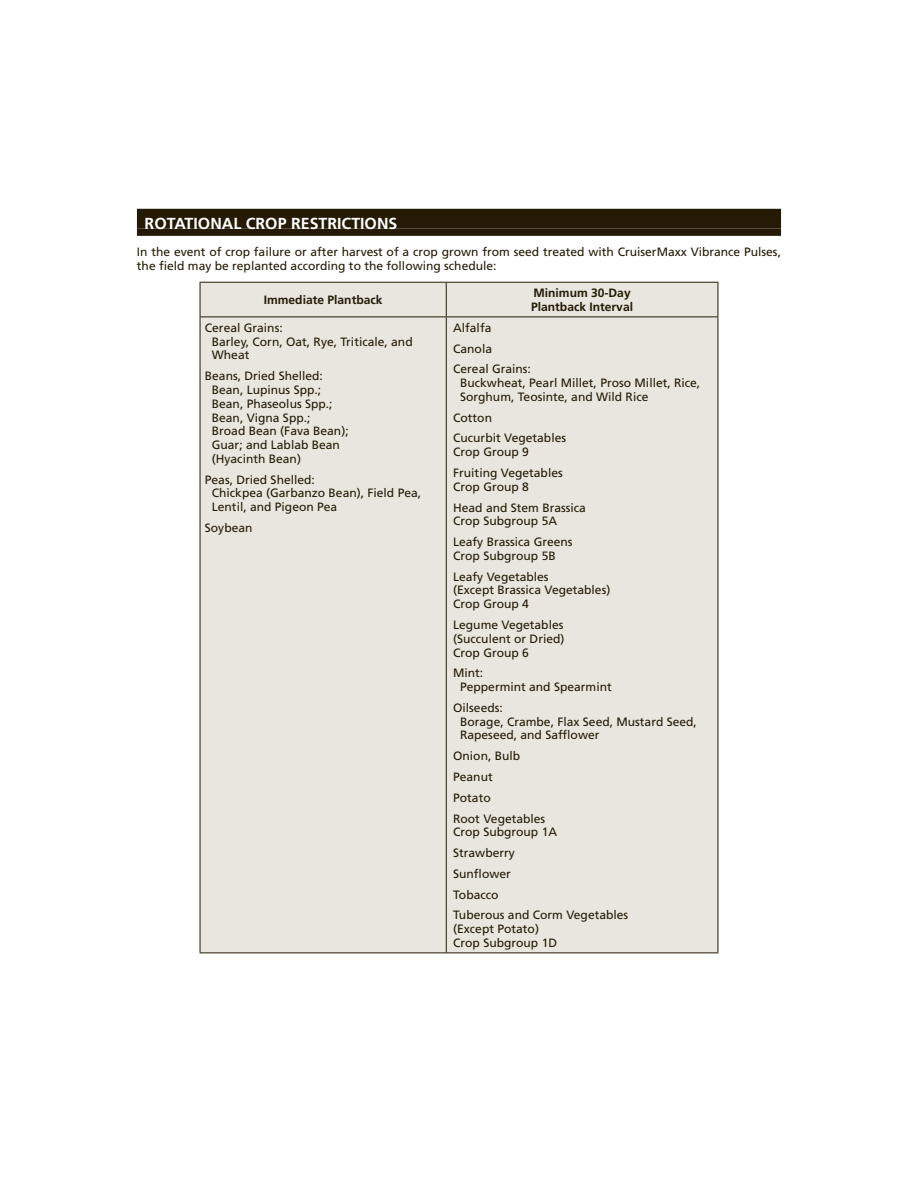
<style>
.page{position:relative;width:918px;height:1188px;background:#fff}
.page>*{position:absolute;margin:0;border:0;box-sizing:border-box;transform-origin:0 0}
.t1{font:700 15.9px "Frutiger LT Std";color:#fff}
.t2{font:12.15px/13.8px "Frutiger LT Std";color:#251a05}
.t3{font:700 12.15px/13.8px "Frutiger LT Std";color:#251a05}
</style>
<div class="page">
<div style="left:137px;top:209px;width:644px;height:20px;background:#251a05"></div>
<div style="left:137px;top:229px;width:644px;height:7px;background:#251a05"></div>
<div style="left:201px;top:283px;width:517px;height:669px;background:#e8e6df"></div>
<hr style="left:200px;top:282px;width:246px;height:1px;background:#251a05">
<hr style="left:200px;top:283px;width:1px;height:33px;background:#251a05">
<hr style="left:446px;top:282px;width:272px;height:1px;background:#251a05">
<hr style="left:446px;top:283px;width:1px;height:33px;background:#251a05">
<hr style="left:718px;top:283px;width:1px;height:33px;background:#251a05">
<hr style="left:200px;top:316px;width:246px;height:1px;background:#251a05">
<hr style="left:200px;top:317px;width:1px;height:635px;background:#251a05">
<hr style="left:446px;top:316px;width:272px;height:1px;background:#251a05">
<hr style="left:446px;top:317px;width:1px;height:635px;background:#251a05">
<hr style="left:718px;top:317px;width:1px;height:635px;background:#251a05">
<hr style="left:200px;top:952px;width:518px;height:1px;background:#251a05">
<h1 class="t1" style="left:145px;top:217px;width:254px">ROTATIONAL CROP RESTRICTIONS</h1>
<p class="t2" style="left:137px;top:246px;width:646px">In the event of crop failure or after harvest of a crop grown from seed treated with CruiserMaxx Vibrance Pulses, the field may be replanted according to the following schedule:</p>
<p class="t3" style="left:264px;top:294px;width:120px">Immediate Plantback</p>
<p class="t3" style="left:531px;top:287px;width:104px">Minimum 30-Day<br>Plantback Interval</p>
<p class="t2" style="left:212px;top:322px;width:202px;text-indent:-7px">Cereal Grains:<br>Barley, Corn, Oat, Rye, Triticale, and<br>Wheat</p>
<p class="t2" style="left:212px;top:370px;width:138px;text-indent:-7px">Beans, Dried Shelled:<br>Bean, Lupinus Spp.;<br>Bean, Phaseolus Spp.;<br>Bean, Vigna Spp.;<br>Broad Bean (Fava Bean);<br>Guar; and Lablab Bean (Hyacinth Bean)</p>
<p class="t2" style="left:212px;top:473px;width:211px;text-indent:-7px">Peas, Dried Shelled:<br>Chickpea (Garbanzo Bean), Field Pea,<br>Lentil, and Pigeon Pea</p>
<p class="t2" style="left:205px;top:522px;width:49px">Soybean</p>
<p class="t2" style="left:453px;top:318px;width:79px;line-height:20.7px">Alfalfa<br>Canola<br>Cereal Grains:</p>
<p class="t2" style="left:460px;top:377px;width:242px">Buckwheat, Pearl Millet, Proso Millet, Rice,<br>Sorghum, Teosinte, and Wild Rice</p>
<p class="t2" style="left:453px;top:408px;width:114px;line-height:20.7px">Cotton<br>Cucurbit Vegetables</p>
<p class="t2" style="left:453px;top:443px;width:111px;line-height:20.7px">Crop Group 9<br>Fruiting Vegetables</p>
<p class="t2" style="left:453px;top:477px;width:134px;line-height:20.7px">Crop Group 8<br>Head and Stem Brassica</p>
<p class="t2" style="left:453px;top:512px;width:121px;line-height:20.7px">Crop Subgroup 5A<br>Leafy Brassica Greens</p>
<p class="t2" style="left:453px;top:546px;width:104px;line-height:20.7px">Crop Subgroup 5B<br>Leafy Vegetables</p>
<p class="t2" style="left:453px;top:584px;width:159px">(Except Brassica Vegetables)<br>Crop Group 4</p>
<p class="t2" style="left:453px;top:619px;width:113px;text-align:justify">Legume Vegetables (Succulent or Dried)<br>Crop Group 6</p>
<p class="t2" style="left:460px;top:667px;width:153px;text-indent:-7px">Mint:<br>Peppermint and Spearmint</p>
<p class="t2" style="left:460px;top:702px;width:238px;text-indent:-7px">Oilseeds:<br>Borage, Crambe, Flax Seed, Mustard Seed,<br>Rapeseed, and Safflower</p>
<p class="t2" style="left:453px;top:747px;width:94px;line-height:20.7px">Onion, Bulb<br>Peanut<br>Potato<br>Root Vegetables</p>
<p class="t2" style="left:453px;top:823px;width:177px;line-height:20.7px">Crop Subgroup 1A<br>Strawberry<br>Sunflower<br>Tobacco<br>Tuberous and Corm Vegetables</p>
<p class="t2" style="left:453px;top:923px;width:105px">(Except Potato)<br>Crop Subgroup 1D</p>
</div>
